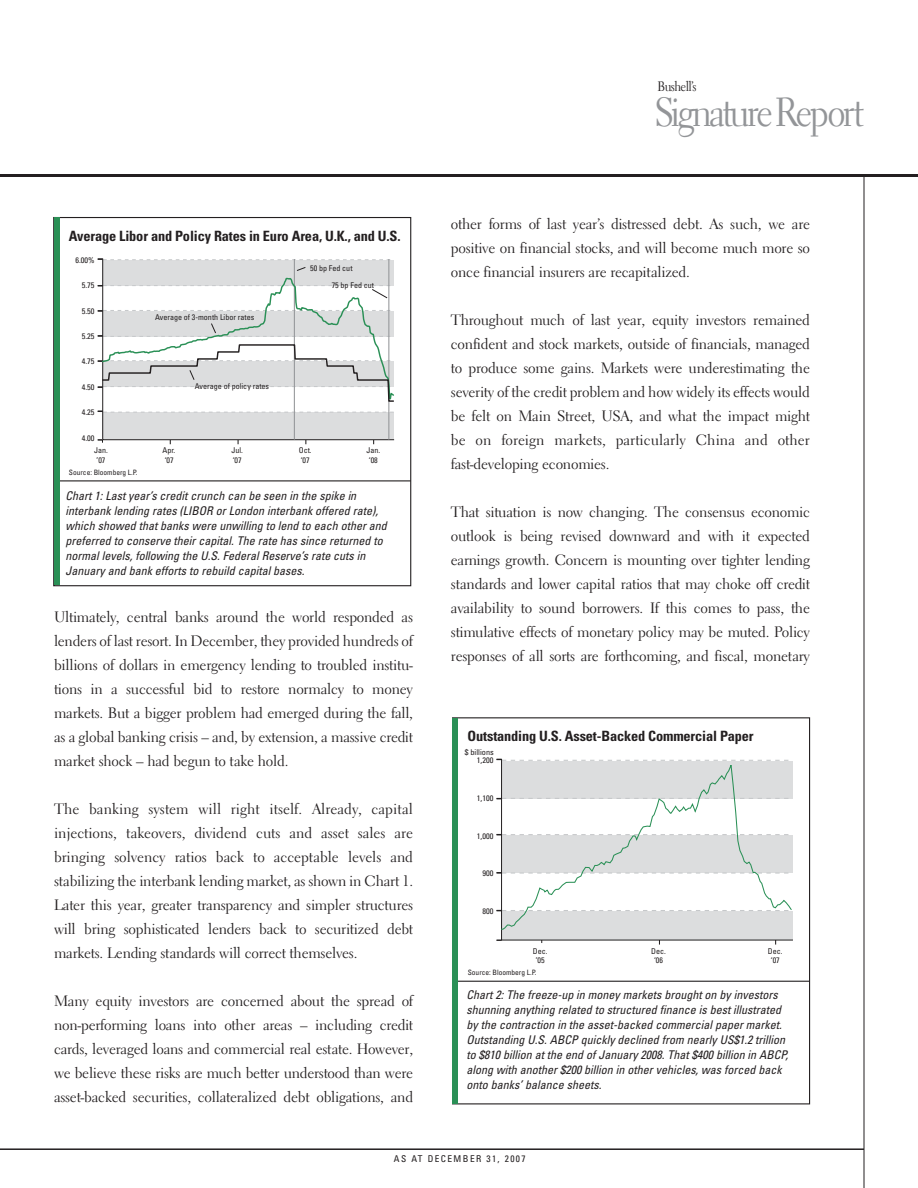
<style>
.page{position:relative;width:918px;height:1188px;background:#fff}
.page>*{position:absolute;margin:0;border:0;box-sizing:border-box;transform-origin:0 0}
.t1{font:40.5px "Electra LH";letter-spacing:-.08em;color:#939598;scale:.9 1}
.t2{font:15px/24px "Electra LH";letter-spacing:-.015em;color:#231f20;text-align:justify}
.t3{font:700 condensed 14.1px "Univers";letter-spacing:-.01em;color:#231f20}
.t4{font:13.65px "Electra LH";letter-spacing:-.05em;color:#231f20;scale:.9 1}
.t5{font:italic condensed 12px/15px "Univers";color:#231f20}
.t6{font:condensed 9.3px "Univers";letter-spacing:.15em;color:#231f20}
.t7{font:condensed 7.95px/9.6px "Univers";color:#231f20;text-align:center}
.t8{font:condensed 7.95px "Univers";color:#231f20;scale:1.04 1}
.t9{font:condensed 7.35px "Univers";color:#231f20}
</style>
<div class="page">
<hr style="left:864px;top:176px;width:1px;height:1012px;background:#231f20">
<hr style="left:0;top:1148px;width:864px;height:2px;background:#231f20">
<hr style="left:0;top:174px;width:918px;height:3px;background:#231f20">
<hr style="left:454px;top:981px;width:356px;height:1px;background:#231f20">
<div style="left:453px;top:718px;width:5px;height:386px;background:#2a9056"></div>
<svg style="left:501px;top:759px;width:292px;height:182px;background:#d0d1d2"></svg>
<svg style="left:500px;top:761px;width:293px;height:169px"></svg>
<hr style="left:55px;top:480px;width:356px;height:1px;background:#231f20">
<div style="left:54px;top:218px;width:5px;height:367px;background:#2a9056"></div>
<svg style="left:102px;top:258px;width:293px;height:183px"></svg>
<svg style="left:98px;top:411px;width:296px;height:2px"></svg>
<hr style="left:294px;top:259px;width:1px;height:181px;background:#939598">
<hr style="left:388px;top:259px;width:1px;height:181px;background:#939598">
<svg style="left:98px;top:277px;width:297px;height:126px"></svg>
<svg style="left:296px;top:267px;width:10px;height:4px"></svg>
<p class="t4" style="left:658px;top:81px;width:45px">Bushell’s</p>
<p class="t3" style="left:69px;top:230px;width:333px">Average Libor and Policy Rates in Euro Area, U.K., and U.S.</p>
<p class="t8" style="left:75px;top:257px;width:20px">6.00%</p>
<p class="t8" style="left:82px;top:282px;width:14px">5.75</p>
<p class="t8" style="left:82px;top:308px;width:14px">5.50</p>
<p class="t8" style="left:82px;top:333px;width:14px">5.25</p>
<p class="t8" style="left:82px;top:359px;width:14px">4.75</p>
<p class="t8" style="left:82px;top:384px;width:14px">4.50</p>
<p class="t8" style="left:82px;top:410px;width:14px">4.25</p>
<p class="t8" style="left:82px;top:435px;width:14px">4.00</p>
<p class="t7" style="left:94px;top:446px;width:15px">Jan. ’07</p>
<p class="t9" style="left:69px;top:469px;width:70px">Source: Bloomberg L.P.</p>
<p class="t7" style="left:310px;top:264px;width:44px">50 bp Fed cut</p>
<p class="t7" style="left:155px;top:313px;width:101px">Average of 3-month Libor rates</p>
<p class="t7" style="left:195px;top:382px;width:76px">Average of policy rates</p>
<p class="t7" style="left:332px;top:281px;width:44px">75 bp Fed cut</p>
<p class="t7" style="left:162px;top:446px;width:14px;text-align:left">Apr. ‘07</p>
<p class="t7" style="left:231px;top:446px;width:13px;text-align:left">Jul. ‘07</p>
<p class="t7" style="left:299px;top:446px;width:14px;text-align:left">Oct. ‘07</p>
<p class="t7" style="left:366px;top:446px;width:15px">Jan. ‘08</p>
<p class="t5" style="left:66px;top:489px;width:325px">Chart1:Lastyear’s creditcrunch can be seen in the spike in interbank lending rates (LIBOR orLondon interbank offered rate), which showed thatbanks were unwilling to lend to each otherand preferred to conserve theircapital.The rate has since returned to normallevels,following the U.S.FederalReserve’s rate cuts in January and bank efforts to rebuild capitalbases.</p>
<p class="t2" style="left:54px;top:606px;width:361px">Ultimately, central banks around the world responded as lenders of last resort. In December, they provided hundreds of billions of dollars in emergency lending to troubled institu&shy;tions in a successful bid to restore normalcy to money markets. But a bigger problem had emerged during the fall, as a global banking crisis – and, by extension, a massive credit market shock – had begun to take hold.</p>
<p class="t2" style="left:54px;top:798px;width:361px">The banking system will right itself. Already, capital injections, takeovers, dividend cuts and asset sales are bringing solvency ratios back to acceptable levels and stabilizing the interbank lending market, as shown in Chart 1.<br>Later this year, greater transparency and simpler structures will bring sophisticated lenders back to securitized debt markets. Lending standards will correct themselves.</p>
<p class="t2" style="left:54px;top:990px;width:361px">Many equity investors are concerned about the spread of non-performing loans into other areas – including credit cards, leveraged loans and commercial real estate. However, we believe these risks are much better understood than were asset-backed securities, collateralized debt obligations, and</p>
<h1 class="t1" style="left:654px;top:96px;width:234px">SignatureReport</h1>
<p class="t2" style="left:451px;top:214px;width:361px">other forms of last year’s distressed debt. As such, we are positive on financial stocks, and will become much more so once financial insurers are recapitalized.</p>
<p class="t2" style="left:451px;top:310px;width:361px">Throughout much of last year, equity investors remained confident and stock markets, outside of financials, managed to produce some gains. Markets were underestimating the severity of the credit problem and how widely its effects would be felt on Main Street, USA, and what the impact might be on foreign markets, particularly China and other fast- developing economies.</p>
<p class="t2" style="left:451px;top:502px;width:361px">That situation is now changing. The consensus economic outlook is being revised downward and with it expected earnings growth. Concern is mounting over tighter lending standards and lower capital ratios that may choke off credit availability to sound borrowers. If this comes to pass, the stimulative effects of monetary policy may be muted. Policy responses of all sorts are forthcoming, and fiscal, monetary</p>
<p class="t3" style="left:468px;top:731px;width:288px">Outstanding U.S. Asset-Backed Commercial Paper</p>
<p class="t8" style="left:465px;top:749px;width:29px">$ billions</p>
<p class="t8" style="left:477px;top:757px;width:17px">1,200</p>
<p class="t8" style="left:477px;top:795px;width:17px">1,100</p>
<p class="t8" style="left:477px;top:833px;width:17px">1,000</p>
<p class="t8" style="left:482px;top:871px;width:12px">900</p>
<p class="t8" style="left:482px;top:908px;width:12px">800</p>
<p class="t7" style="left:533px;top:947px;width:16px">Dec. ’05</p>
<p class="t9" style="left:468px;top:970px;width:70px">Source: Bloomberg L.P.</p>
<p class="t7" style="left:651px;top:947px;width:16px">Dec. ‘06</p>
<p class="t7" style="left:768px;top:947px;width:16px">Dec. ‘07</p>
<p class="t5" style="left:467px;top:988px;width:325px">Chart2:The freeze-up in money markets broughton by investors shunning anything related to structured finance is bestillustrated by the contraction in the asset-backed commercialpapermarket.<br>Outstanding U.S.ABCP quickly declined from nearly US$1.2 trillion to $810 billion atthe end of January 2008.That$400 billion in ABCP, along with another$200 billion in othervehicles,was forced back onto banks’balance sheets.</p>
<p class="t6" style="left:394px;top:1156px;width:133px">AS AT DECEMBER 31, 2007</p>
</div>
